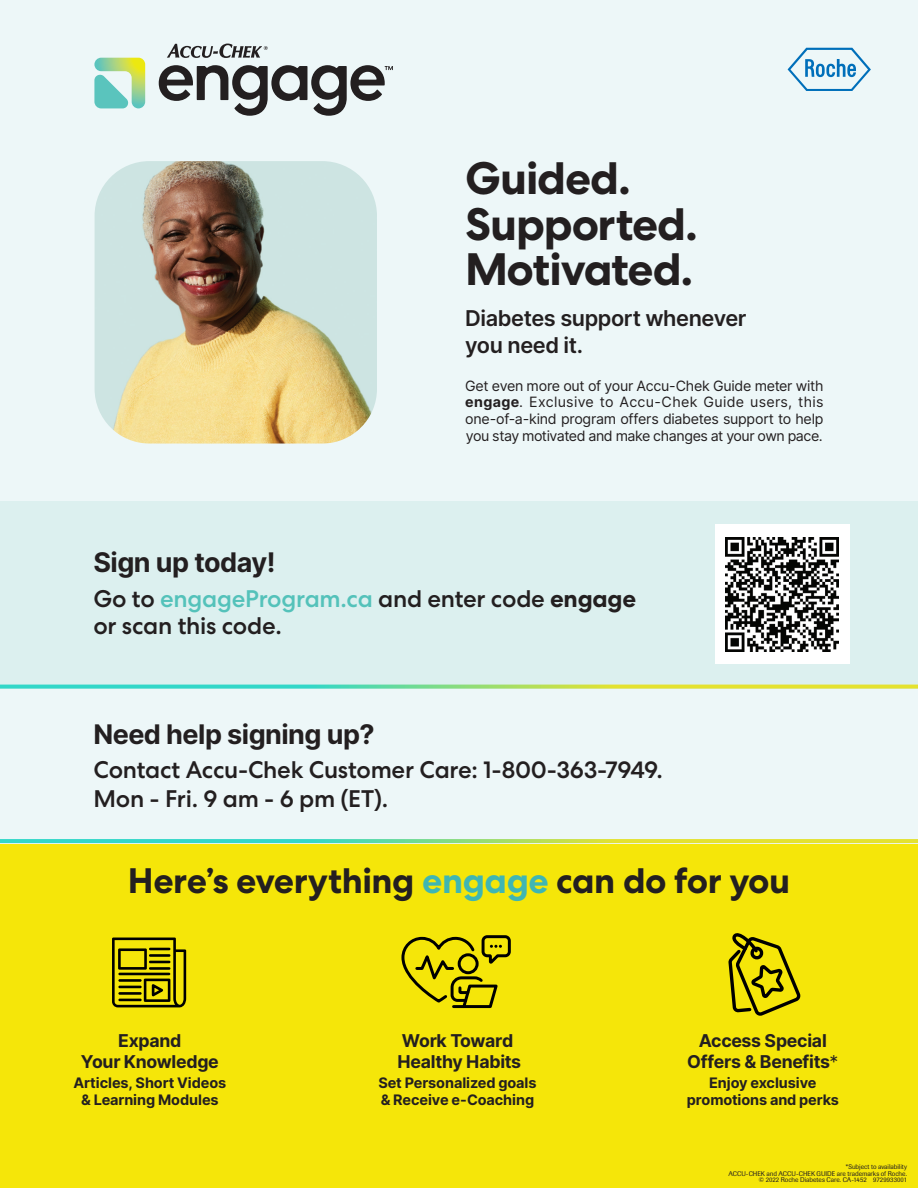
<style>
.page{position:relative;width:918px;height:1188px;background:#fff}
.page>*{position:absolute;margin:0;border:0;box-sizing:border-box;transform-origin:0 0}
.t1{font:700 45.3px "Centra No 2";letter-spacing:-.025em;color:#231f20}
.t2{font:700 35.4px "Centra No 2";letter-spacing:-.015em;color:#231f20}
.t3{font:700 27px "Inter";letter-spacing:-.02em;color:#231f20}
.t4{font:500 24px/27px "Centra No 2";letter-spacing:-.01em;color:#231f20}
.t5{font:600 21.75px/26.1px "Inter";letter-spacing:-.02em;color:#231f20}
.t6{font:700 17.7px/20.9px "Inter";letter-spacing:-.015em;color:#231f20;text-align:center}
.t7{font:700 14.4px/17.2px "Inter";letter-spacing:-.005em;color:#231f20;text-align:center}
.t8{font:14.25px/16.6px "Inter";letter-spacing:-.03em;color:#231f20;text-align:justify}
.t9{font:6.75px/6.8px "Imago Pro";color:#231f20;text-align:right}
.s1{font-weight:700}
.s2{color:#54c2ba}
.s3{color:#3fb6b3}
.s4{font-weight:400}
</style>
<div class="page">
<div style="left:0;top:843px;width:918px;height:345px;background:#f5e609"></div>
<div style="left:0;top:0;width:918px;height:843px;background:#edf7f8"></div>
<svg style="left:788px;top:48px;width:83px;height:43px"></svg>
<svg style="left:167px;top:44px;width:101px;height:14px"></svg>
<svg style="left:94px;top:58px;width:51px;height:50px"></svg>
<svg style="left:159px;top:65px;width:234px;height:51px"></svg>
<svg style="left:0;top:839px;width:918px;height:4px;background:#8bdc7d"></svg>
<div style="left:0;top:502px;width:918px;height:187px;background:#dcf0ef"></div>
<svg style="left:0;top:685px;width:918px;height:4px;background:#92de87"></svg>
<svg style="left:728px;top:933px;width:73px;height:83px"></svg>
<svg style="left:401px;top:935px;width:110px;height:73px"></svg>
<svg style="left:112px;top:938px;width:74px;height:69px"></svg>
<div style="left:715px;top:525px;width:135px;height:139px;background:#fff"></div>
<img style="left:725px;top:538px;width:114px;height:114px">
<img style="left:95px;top:161px;width:282px;height:283px">
<p class="t1" style="left:465px;top:152px;width:167px">Guided.</p>
<p class="t1" style="left:465px;top:197px;width:234px">Supported.</p>
<p class="t1" style="left:465px;top:243px;width:230px">Motivated.</p>
<p class="t5" style="left:465px;top:305px;width:283px">Diabetes support whenever you need it.</p>
<p class="t8" style="left:465px;top:377px;width:360px">Get even more out of your Accu-Chek Guide meter with <span class="s1">engage</span>. Exclusive to Accu-Chek Guide users, this one-of-a-kind program offers diabetes support to help you stay motivated and make changes at your own pace.</p>
<p class="t3" style="left:93px;top:543px;width:184px">Sign up today!</p>
<p class="t4" style="left:93px;top:585px;width:544px">Go to <span class="s2">engageProgram.ca</span> and enter code <span class="s1">engage </span>or scan this code.</p>
<p class="t3" style="left:93px;top:714px;width:283px">Need help signing up?</p>
<p class="t4" style="left:93px;top:756px;width:571px;line-height:28.5px">Contact Accu-Chek Customer Care: 1-800-363-7949.<br>Mon - Fri. 9 am - 6 pm (ET).</p>
<p class="t2" style="left:128px;top:860px;width:664px">Here’s everything <span class="s3">engage</span> can do for you</p>
<p class="t6" style="left:81px;top:1029px;width:140px">Expand<br>Your Knowledge</p>
<p class="t7" style="left:74px;top:1073px;width:154px">Articles, Short Videos &amp; Learning Modules</p>
<p class="t6" style="left:398px;top:1029px;width:125px;text-align:left">Work Toward<br>Healthy Habits</p>
<p class="t7" style="left:378px;top:1073px;width:160px;text-align:left">Set Personalized goals &amp; Receive e-Coaching</p>
<p class="t6" style="left:687px;top:1029px;width:153px">Access Special<br>Offers &amp; Benefits<span class="s4">*</span></p>
<p class="t7" style="left:687px;top:1073px;width:154px">Enjoy exclusive promotions and perks</p>
<p class="t9" style="left:728px;top:1163px;width:180px">*Subject to availability<br>ACCU-CHEK and ACCU-CHEK GUIDE are trademarks of Roche. © 2022 Roche Diabetes Care. CA-1452 9729933001</p>
</div>
